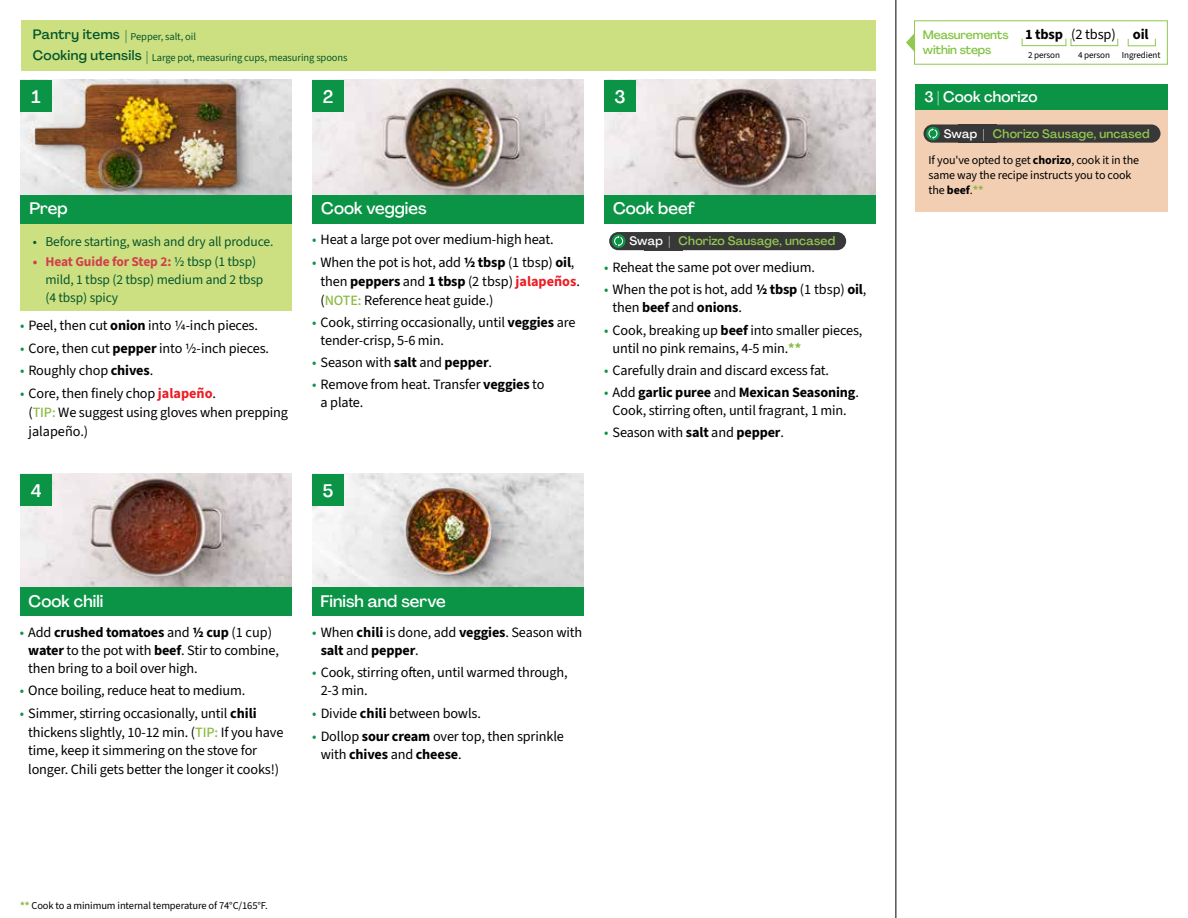
<style>
.page{position:relative;width:1188px;height:918px;background:#fff}
.page>*{position:absolute;margin:0;border:0;box-sizing:border-box;transform-origin:0 0}
.t1{font:500 18px "Agrandir";color:#fff}
.t2{font:500 16.5px "Agrandir";color:#fff}
.t3{font:500 15px "Agrandir";color:#fff}
.t4{font:700 14.4px "Source Sans 3";letter-spacing:-.01em;color:#000}
.t5{font:14.25px/18px "Source Sans 3";letter-spacing:-.01em;color:#000}
.t6{font:13.5px/18px "Source Sans 3";letter-spacing:-.01em;color:#05562c}
.t7{font:500 13.5px "Agrandir";letter-spacing:.025em;color:#05562c}
.t8{font:500 12.15px "Agrandir";letter-spacing:.015em;color:#91c84e}
.t9{font:12px/15px "Source Sans 3";letter-spacing:-.01em;color:#000}
.t10{font:500 12px/15.8px "Agrandir";letter-spacing:-.01em;color:#82c341}
.t11{font:10.5px "Source Sans 3";letter-spacing:-.01em;color:#05562c}
.t12{font:10.5px "Source Sans 3";letter-spacing:-.01em;color:#000}
.t13{font:9.15px "Source Sans 3";letter-spacing:-.01em;color:#000}
.s1{font-family:"Agrandir";font-weight:500;font-size:13.5px}
.s2{font-weight:700;color:#d1414b}
.s3{color:#0b9446}
.s4{font-weight:700}
.s5{font-weight:700;color:#ed1d24}
.s6{font-weight:500;color:#8cba42}
.s7{color:#fff}
.s8{font-weight:700;color:#8cba42}
.s9{font-weight:400}
</style>
<div class="page">
<img style="left:20px;top:474px;width:272px;height:113px">
<img style="left:312px;top:474px;width:272px;height:113px">
<img style="left:20px;top:80px;width:272px;height:115px">
<img style="left:312px;top:80px;width:272px;height:115px">
<img style="left:604px;top:80px;width:272px;height:115px">
<div style="left:312px;top:195px;width:272px;height:29px;background:#0b9446"></div>
<div style="left:20px;top:195px;width:272px;height:29px;background:#0b9446"></div>
<div style="left:20px;top:587px;width:272px;height:29px;background:#0b9446"></div>
<div style="left:312px;top:587px;width:272px;height:29px;background:#0b9446"></div>
<div style="left:604px;top:195px;width:272px;height:29px;background:#0b9446"></div>
<div style="left:21px;top:20px;width:855px;height:51px;background:#cde081"></div>
<div style="left:20px;top:224px;width:272px;height:86px;background:#cde081"></div>
<hr style="left:896px;top:0;width:1px;height:918px;background:#000">
<div style="left:20px;top:474px;width:32px;height:32px;background:#0b9446"></div>
<div style="left:20px;top:80px;width:32px;height:32px;background:#0b9446"></div>
<div style="left:312px;top:474px;width:32px;height:32px;background:#0b9446"></div>
<div style="left:312px;top:80px;width:32px;height:32px;background:#0b9446"></div>
<div style="left:604px;top:80px;width:32px;height:32px;background:#0b9446"></div>
<div style="left:914px;top:20px;width:254px;height:45px;border:1px solid #91c84e"></div>
<div style="left:1022px;top:38px;width:44px;height:8px;border:1px solid #91c84e"></div>
<div style="left:1071px;top:38px;width:47px;height:8px;border:1px solid #91c84e"></div>
<div style="left:1128px;top:38px;width:28px;height:8px;border:1px solid #91c84e"></div>
<svg style="left:906px;top:33px;width:9px;height:19px"></svg>
<div style="left:916px;top:110px;width:252px;height:101px;background:#f2cfb3"></div>
<div style="left:916px;top:84px;width:252px;height:26px;background:#0b9446"></div>
<div style="left:958px;top:124px;width:39px;height:19px;background:#383839"></div>
<div style="left:924px;top:124px;width:70px;height:19px;background:#383839;border-radius:9px"></div>
<svg style="left:926px;top:127px;width:14px;height:14px"></svg>
<svg style="left:928px;top:128px;width:9px;height:11px"></svg>
<div style="left:984px;top:124px;width:177px;height:19px;background:#383839;border-radius:9px"></div>
<div style="left:644px;top:232px;width:38px;height:18px;background:#383839"></div>
<div style="left:609px;top:232px;width:71px;height:18px;background:#383839;border-radius:9px"></div>
<svg style="left:612px;top:234px;width:14px;height:14px"></svg>
<svg style="left:614px;top:236px;width:9px;height:11px"></svg>
<div style="left:670px;top:232px;width:176px;height:18px;background:#383839;border-radius:9px"></div>
<p class="t11" style="left:33px;top:30px;width:165px"><span class="s1">Pantry items |</span> Pepper, salt, oil</p>
<p class="t7" style="left:33px;top:47px;width:110px">Cooking utensils</p>
<p class="t11" style="left:146px;top:51px;width:203px"><span class="s1">|</span> Large pot, measuring cups, measuring spoons</p>
<p class="t1" style="left:32px;top:86px;width:11px">1</p>
<p class="t1" style="left:323px;top:86px;width:12px">2</p>
<p class="t1" style="left:614px;top:85px;width:13px">3</p>
<p class="t2" style="left:29px;top:198px;width:40px">Prep</p>
<p class="t6" style="left:33px;top:232px;width:242px">• Before starting, wash and dry all produce.</p>
<p class="t6" style="left:45px;top:253px;width:219px;text-indent:-13px"><span class="s2">• Heat Guide for Step 2:</span> ½ tbsp (1 tbsp) mild, 1 tbsp (2 tbsp) medium and 2 tbsp (4 tbsp) spicy</p>
<p class="t5" style="left:20px;top:317px;width:240px"><span class="s3">•</span> Peel, then cut <span class="s4">onion</span> into 1/4-inch pieces.</p>
<p class="t5" style="left:20px;top:339px;width:251px"><span class="s3">•</span> Core, then cut <span class="s4">pepper</span> into 1/2-inch pieces.</p>
<p class="t5" style="left:20px;top:361px;width:135px"><span class="s3">•</span> Roughly chop <span class="s4">chives</span>.</p>
<p class="t5" style="left:29px;top:384px;width:261px;line-height:19px;text-indent:-9px"><span class="s3">•</span> Core, then finely chop <span class="s5">jalapeño</span>.<br>(<span class="s6">TIP:</span> We suggest using gloves when prepping jalapeño.)</p>
<p class="t1" style="left:31px;top:479px;width:12px">4</p>
<p class="t2" style="left:321px;top:198px;width:107px">Cook veggies</p>
<p class="t2" style="left:613px;top:198px;width:83px">Cook beef</p>
<p class="t5" style="left:312px;top:231px;width:243px"><span class="s3">•</span> Heat a large pot over medium-high heat.</p>
<p class="t5" style="left:321px;top:252px;width:261px;line-height:19px;text-indent:-9px"><span class="s3">•</span> When the pot is hot, add <span class="s4">1/2 tbsp</span> (1 tbsp) <span class="s4">oil</span>, then <span class="s4">peppers</span> and <span class="s4">1 tbsp</span> (2 tbsp) <span class="s5">jalapeños</span>. (<span class="s6">NOTE:</span> Reference heat guide.)</p>
<p class="t5" style="left:321px;top:313px;width:256px;text-indent:-9px"><span class="s3">•</span> Cook, stirring occasionally, until <span class="s4">veggies</span> are tender-crisp, 5-6 min.</p>
<p class="t5" style="left:312px;top:353px;width:182px"><span class="s3">•</span> Season with <span class="s4">salt</span> and <span class="s4">pepper</span>.</p>
<p class="t5" style="left:321px;top:376px;width:225px;text-indent:-9px"><span class="s3">•</span> Remove from heat. Transfer <span class="s4">veggies</span> to a plate.</p>
<p class="t1" style="left:323px;top:479px;width:12px">5</p>
<p class="t8" style="left:629px;top:234px;width:207px"><span class="s7">Swap |</span> Chorizo Sausage, uncased</p>
<p class="t5" style="left:604px;top:258px;width:213px"><span class="s3">•</span> Reheat the same pot over medium.</p>
<p class="t5" style="left:613px;top:281px;width:255px;text-indent:-9px"><span class="s3">•</span> When the pot is hot, add <span class="s4">1/2 tbsp</span> (1 tbsp) <span class="s4">oil</span>, then <span class="s4">beef</span> and <span class="s4">onions</span>.</p>
<p class="t5" style="left:613px;top:321px;width:251px;text-indent:-9px"><span class="s3">•</span> Cook, breaking up <span class="s4">beef</span> into smaller pieces, until no pink remains, 4-5 min.<span class="s8">**</span></p>
<p class="t5" style="left:604px;top:361px;width:227px"><span class="s3">•</span> Carefully drain and discard excess fat.</p>
<p class="t5" style="left:604px;top:383px;width:256px;text-align:center"><span class="s3">•</span> Add <span class="s4">garlic puree</span> and <span class="s4">Mexican Seasoning</span>.<br>Cook, stirring often, until fragrant, 1 min.</p>
<p class="t5" style="left:604px;top:424px;width:182px"><span class="s3">•</span> Season with <span class="s4">salt</span> and <span class="s4">pepper</span>.</p>
<p class="t2" style="left:29px;top:591px;width:76px">Cook chili</p>
<p class="t2" style="left:321px;top:591px;width:127px">Finish and serve</p>
<p class="t5" style="left:28px;top:623px;width:252px;text-indent:-9px"><span class="s3">•</span> Add <span class="s4">crushed tomatoes</span> and <span class="s4">1/2 cup</span> (1 cup) <span class="s4">water</span> to the pot with <span class="s4">beef</span>. Stir to combine, then bring to a boil over high.</p>
<p class="t5" style="left:20px;top:681px;width:227px"><span class="s3">•</span> Once boiling, reduce heat to medium.</p>
<p class="t5" style="left:28px;top:704px;width:257px;line-height:18.6px;text-indent:-9px"><span class="s3">•</span> Simmer, stirring occasionally, until <span class="s4">chili </span>thickens slightly, 10-12 min. (<span class="s6">TIP:</span> If you have time, keep it simmering on the stove for longer. Chili gets better the longer it cooks!)</p>
<p class="t5" style="left:321px;top:623px;width:263px;text-indent:-9px"><span class="s3">•</span> When <span class="s4">chili</span> is done, add <span class="s4">veggies</span>. Season with <span class="s4">salt</span> and <span class="s4">pepper</span>.</p>
<p class="t5" style="left:321px;top:663px;width:249px;text-indent:-9px"><span class="s3">•</span> Cook, stirring often, until warmed through,<br>2-3 min.</p>
<p class="t5" style="left:312px;top:705px;width:170px"><span class="s3">•</span> Divide <span class="s4">chili</span> between bowls.</p>
<p class="t5" style="left:321px;top:727px;width:245px;text-indent:-9px"><span class="s3">•</span> Dollop <span class="s4">sour cream</span> over top, then sprinkle with <span class="s4">chives</span> and <span class="s4">cheese</span>.</p>
<p class="t12" style="left:20px;top:898px;width:249px"><span class="s8">**</span> Cook to a minimum internal temperature of 74°C/165°F.</p>
<p class="t10" style="left:923px;top:26px;width:87px">Measurements within steps</p>
<p class="t4" style="left:1025px;top:25px;width:125px">1 tbsp <span class="s9">(2 tbsp)</span> oil</p>
<p class="t13" style="left:1028px;top:49px;width:34px">2 person</p>
<p class="t13" style="left:1078px;top:49px;width:34px">4 person</p>
<p class="t13" style="left:1122px;top:49px;width:40px">Ingredient</p>
<p class="t3" style="left:924px;top:88px;width:115px">3 | Cook chorizo</p>
<p class="t8" style="left:944px;top:126px;width:207px"><span class="s7">Swap |</span> Chorizo Sausage, uncased</p>
<p class="t9" style="left:929px;top:153px;width:212px">If you've opted to get <span class="s4">chorizo</span>, cook it in the same way the recipe instructs you to cook the <span class="s4">beef</span>.<span class="s8">**</span></p>
</div>
